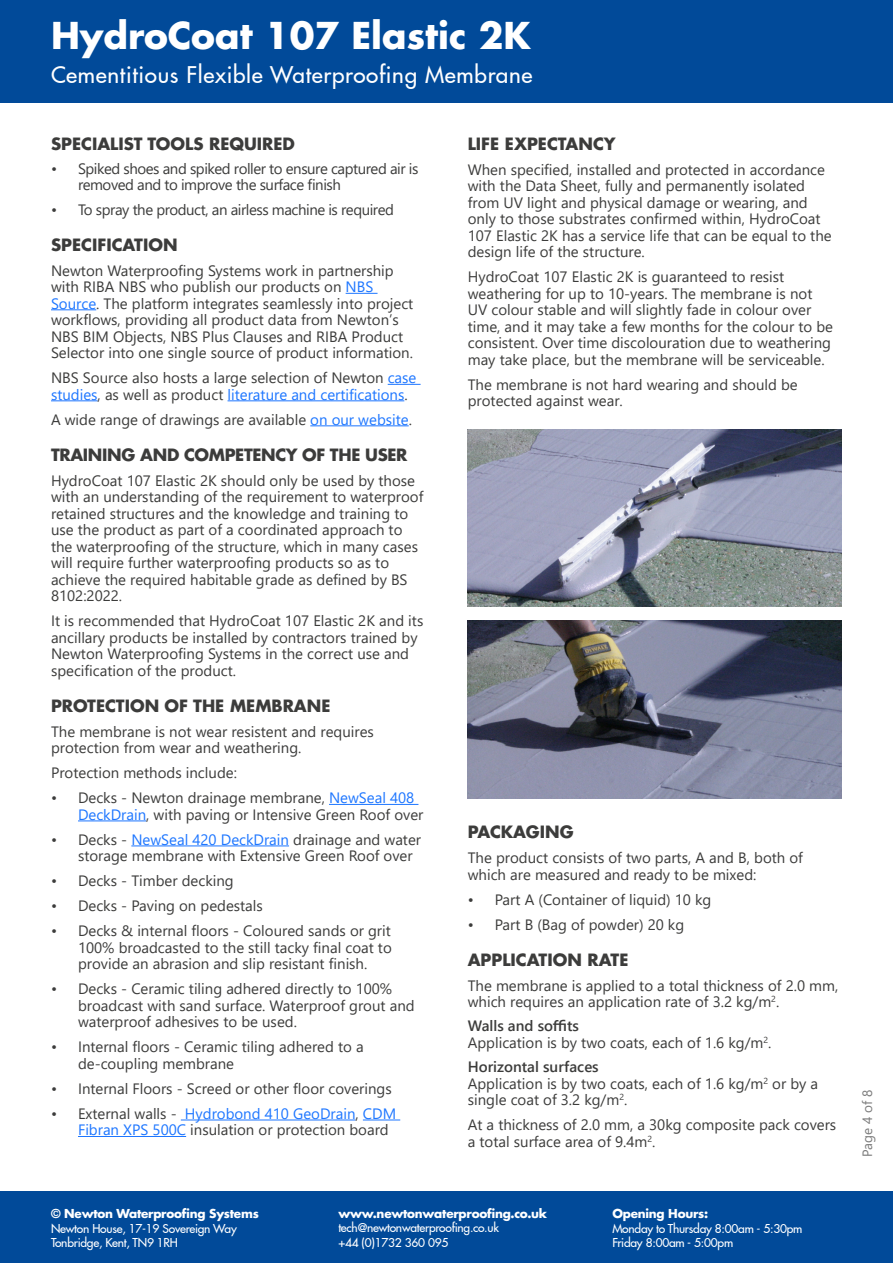
<style>
.page{position:relative;width:893px;height:1263px;background:#fff}
.page>*{position:absolute;margin:0;border:0;box-sizing:border-box;transform-origin:0 0}
.t1{font:700 36px "Futura LT Pro";color:#fff}
.t2{font:500 22.5px "Futura LT Pro";letter-spacing:.03em;color:#fff}
.t3{font:700 16.5px "Futura LT Pro";color:#3c3c3b}
.t4{font:700 16.5px "Futura LT Pro";letter-spacing:-.02em;color:#3c3c3b}
.t5{font:15px/16.5px "Segoe UI";color:#3c3c3b}
.t6{font:15px/16.5px "Segoe UI";letter-spacing:-.03em;color:#3c3c3b}
.t7{font:13.5px "Segoe UI";color:#7b7b7b}
.t8{font:500 12px/14.4px "Futura LT Pro";letter-spacing:-.02em;color:#fff}
.t9{font:700 12px "Futura LT Pro";letter-spacing:-.02em;color:#fff}
.s1{color:#1d76ff}
.s2{font-weight:600}
</style>
<div class="page">
<div style="left:0;top:0;width:893px;height:103px;background:#014a99"></div>
<div style="left:0;top:1191px;width:893px;height:72px;background:#014a99"></div>
<hr style="left:346px;top:293px;width:32px;height:1px;background:#1d76ff">
<hr style="left:51px;top:309px;width:45px;height:1px;background:#1d76ff">
<hr style="left:388px;top:384px;width:33px;height:1px;background:#1d76ff">
<hr style="left:51px;top:400px;width:47px;height:1px;background:#1d76ff">
<hr style="left:228px;top:400px;width:176px;height:1px;background:#1d76ff">
<hr style="left:310px;top:425px;width:99px;height:1px;background:#1d76ff">
<hr style="left:329px;top:804px;width:89px;height:1px;background:#1d76ff">
<hr style="left:78px;top:820px;width:68px;height:1px;background:#1d76ff">
<hr style="left:131px;top:845px;width:158px;height:1px;background:#1d76ff">
<hr style="left:181px;top:1119px;width:174px;height:1px;background:#1d76ff">
<hr style="left:363px;top:1119px;width:37px;height:1px;background:#1d76ff">
<hr style="left:78px;top:1136px;width:108px;height:1px;background:#1d76ff">
<img style="left:468px;top:429px;width:374px;height:178px">
<img style="left:468px;top:621px;width:374px;height:177px">
<h1 class="t1" style="left:51px;top:8px;width:481px">HydroCoat 107 Elastic 2K</h1>
<h2 class="t2" style="left:51px;top:58px;width:483px">Cementitious Flexible Waterproofing Membrane</h2>
<p class="t3" style="left:51px;top:131px;width:245px">SPECIALIST TOOLS REQUIRED</p>
<p class="t6" style="left:78px;top:159px;width:342px;text-indent:-27px">• Spiked shoes and spiked roller to ensure captured air is removed and to improve the surface finish</p>
<p class="t6" style="left:51px;top:200px;width:344px">• To spray the product, an airless machine is required</p>
<p class="t3" style="left:51px;top:232px;width:128px">SPECIFICATION</p>
<p class="t5" style="left:51px;top:261px;width:364px">Newton Waterproofing Systems work in partnership with RIBA NBS who publish our products on <span class="s1">NBS Source</span>. The platform integrates seamlessly into project workflows, providing all product data from Newton’s NBS BIM Objects, NBS Plus Clauses and RIBA Product Selector into one single source of product information.</p>
<p class="t5" style="left:51px;top:368px;width:367px">NBS Source also hosts a large selection of Newton <span class="s1">case studies</span>, as well as product <span class="s1">literature and certifications</span>.</p>
<p class="t5" style="left:51px;top:410px;width:362px">A wide range of drawings are available <span class="s1">on our website</span>.</p>
<p class="t4" style="left:51px;top:442px;width:358px">TRAINING AND COMPETENCY OF THE USER</p>
<p class="t5" style="left:51px;top:471px;width:374px">HydroCoat 107 Elastic 2K should only be used by those with an understanding of the requirement to waterproof retained structures and the knowledge and training to use the product as part of a coordinated approach to the waterproofing of the structure, which in many cases will require further waterproofing products so as to achieve the required habitable grade as defined by BS 8102:2022.</p>
<p class="t5" style="left:51px;top:611px;width:374px">It is recommended that HydroCoat 107 Elastic 2K and its ancillary products be installed by contractors trained by Newton Waterproofing Systems in the correct use and specification of the product.</p>
<p class="t3" style="left:51px;top:693px;width:281px">PROTECTION OF THE MEMBRANE</p>
<p class="t5" style="left:51px;top:722px;width:324px">The membrane is not wear resistent and requires protection from wear and weathering.</p>
<p class="t5" style="left:51px;top:763px;width:187px">Protection methods include:</p>
<p class="t5" style="left:78px;top:788px;width:347px;text-indent:-27px">• Decks - Newton drainage membrane, <span class="s1">NewSeal 408<br>DeckDrain</span>, with paving or Intensive Green Roof over</p>
<p class="t5" style="left:78px;top:830px;width:345px;text-indent:-27px">• Decks - <span class="s1">NewSeal 420 DeckDrain</span> drainage and water storage membrane with Extensive Green Roof over</p>
<p class="t5" style="left:51px;top:871px;width:184px">• Decks - Timber decking</p>
<p class="t5" style="left:51px;top:896px;width:213px">• Decks - Paving on pedestals</p>
<p class="t5" style="left:78px;top:921px;width:315px;text-align:justify;text-indent:-27px">• Decks &amp; internal floors - Coloured sands or grit 100% broadcasted to the still tacky final coat to provide an abrasion and slip resistant finish.</p>
<p class="t5" style="left:78px;top:979px;width:338px;text-indent:-27px">• Decks - Ceramic tiling adhered directly to 100% broadcast with sand surface. Waterproof grout and waterproof adhesives to be used.</p>
<p class="t5" style="left:78px;top:1037px;width:287px;text-indent:-27px">• Internal floors - Ceramic tiling adhered to a de-coupling membrane</p>
<p class="t5" style="left:51px;top:1079px;width:342px">• Internal Floors - Screed or other floor coverings</p>
<p class="t5" style="left:78px;top:1104px;width:320px;text-indent:-27px">• External walls - <span class="s1">Hydrobond 410 GeoDrain</span>, <span class="s1">CDM<br>Fibran XPS 500C</span> insulation or protection board</p>
<p class="t3" style="left:468px;top:131px;width:149px">LIFE EXPECTANCY</p>
<p class="t5" style="left:468px;top:160px;width:365px">When specified, installed and protected in accordance with the Data Sheet, fully and permanently isolated from UV light and physical damage or wearing, and only to those substrates confirmed within, HydroCoat 107 Elastic 2K has a service life that can be equal to the design life of the structure.</p>
<p class="t5" style="left:468px;top:267px;width:367px">HydroCoat 107 Elastic 2K is guaranteed to resist weathering for up to 10-years. The membrane is not UV colour stable and will slightly fade in colour over time, and it may take a few months for the colour to be consistent. Over time discolouration due to weathering may take place, but the membrane will be serviceable.</p>
<p class="t5" style="left:468px;top:375px;width:332px">The membrane is not hard wearing and should be protected against wear.</p>
<p class="t3" style="left:468px;top:819px;width:107px">PACKAGING</p>
<p class="t5" style="left:468px;top:848px;width:337px">The product consists of two parts, A and B, both of which are measured and ready to be mixed:</p>
<p class="t5" style="left:468px;top:890px;width:245px">• Part A (Container of liquid) 10 kg</p>
<p class="t5" style="left:468px;top:915px;width:218px">• Part B (Bag of powder) 20 kg</p>
<p class="t3" style="left:468px;top:947px;width:162px">APPLICATION RATE</p>
<p class="t5" style="left:468px;top:976px;width:372px">The membrane is applied to a total thickness of 2.0 mm, which requires an application rate of 3.2 kg/m<sup>2</sup>.</p>
<p class="t5" style="left:468px;top:1016px;width:305px"><span class="s2">Walls and soffits<br></span>Application is by two coats, each of 1.6 kg/m<sup>2</sup>.</p>
<p class="t5" style="left:468px;top:1057px;width:352px"><span class="s2">Horizontal surfaces<br></span>Application is by two coats, each of 1.6 kg/m<sup>2</sup> or by a single coat of 3.2 kg/m<sup>2</sup>.</p>
<p class="t5" style="left:468px;top:1115px;width:370px">At a thickness of 2.0 mm, a 30kg composite pack covers a total surface area of 9.4m<sup>2</sup>.</p>
<p class="t9" style="left:51px;top:1204px;width:209px">© Newton Waterproofing Systems</p>
<p class="t8" style="left:51px;top:1220px;width:187px">Newton House, 17-19 Sovereign Way<br>Tonbridge, Kent, TN9 1RH</p>
<p class="t9" style="left:338px;top:1204px;width:210px">www.newtonwaterproofing.co.uk</p>
<p class="t8" style="left:338px;top:1220px;width:162px">tech@newtonwaterproofing.co.uk +44 (0)1732 360 095</p>
<p class="t9" style="left:612px;top:1204px;width:97px">Opening Hours:</p>
<p class="t8" style="left:612px;top:1220px;width:192px">Monday to Thursday 8:00am - 5:30pm<br>Friday 8:00am - 5:00pm</p>
<p class="t7" style="left:854px;top:1157px;width:68px;rotate:-90deg">Page 4 of 8</p>
</div>
